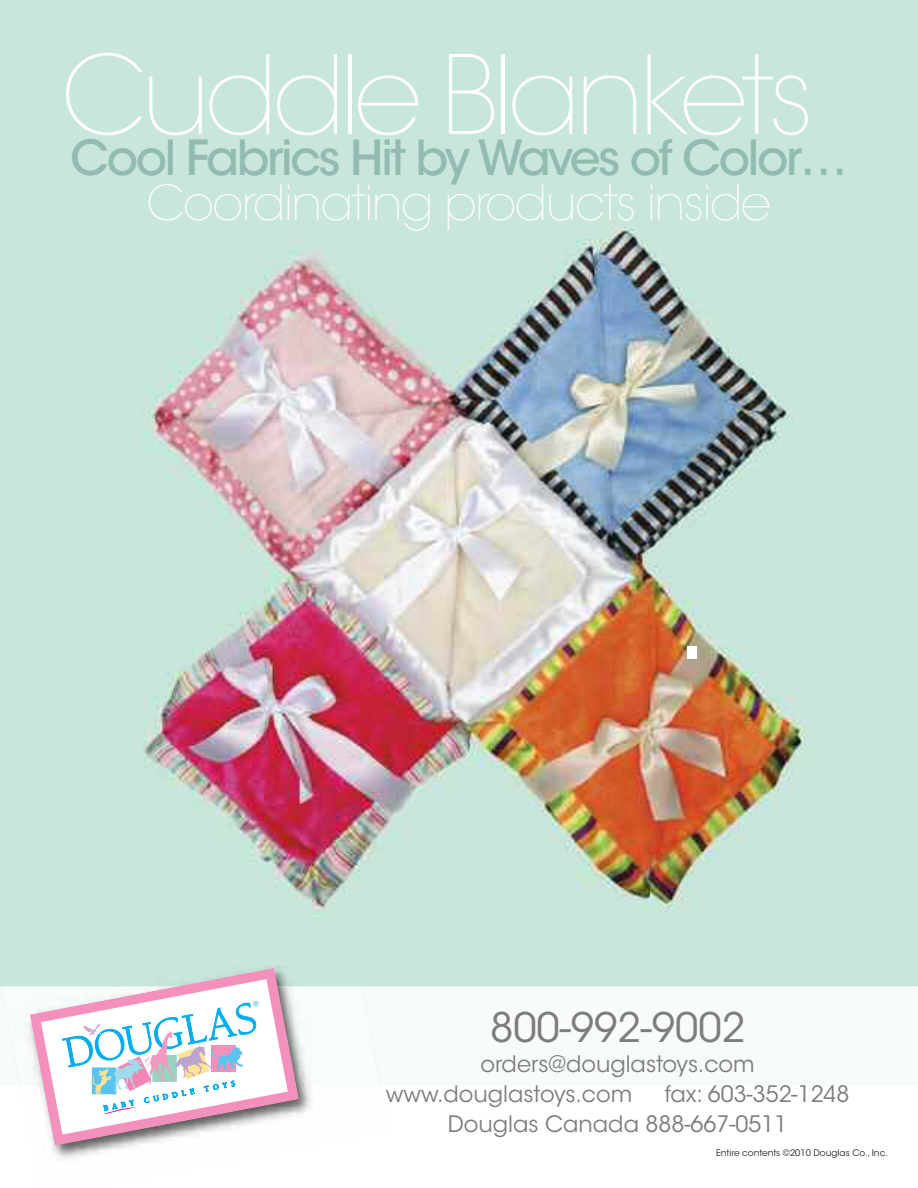
<style>
.page{position:relative;width:918px;height:1188px;background:#fff}
.page>*{position:absolute;margin:0;border:0;box-sizing:border-box;transform-origin:0 0}
.t1{font:200 108px "ITC Avant Garde Std";letter-spacing:-.05em;color:#fff}
.t2{font:500 48px "ITC Avant Garde Std";letter-spacing:-.05em;color:#94bbb2}
.t3{font:200 48px "ITC Avant Garde Std";letter-spacing:-.03em;color:#fff}
.t4{font:40.5px "ITC Avant Garde Std";color:#7d7d7d}
.t5{font:22.5px/30px "ITC Avant Garde Std";color:#7d7d7d}
.t6{font:9px "ITC Avant Garde Std";color:#272627}
</style>
<div class="page">
<img style="left:0;top:0;width:918px;height:986px">
<div style="left:0;top:893px;width:362px;height:93px;background:#c8e6dc"></div>
<img style="left:52px;top:1086px;width:259px;height:72px">
<img style="left:1px;top:986px;width:380px;height:100px">
<svg style="left:30px;top:968px;width:269px;height:178px"></svg>
<div style="left:688px;top:646px;width:9px;height:13px;background:#fff"></div>
<svg style="left:34px;top:973px;width:259px;height:167px"></svg>
<h1 class="t1" style="left:62px;top:54px;width:754px">Cuddle Blankets</h1>
<h2 class="t2" style="left:70px;top:139px;width:779px">Cool Fabrics Hit by Waves of Color…</h2>
<h2 class="t3" style="left:147px;top:184px;width:626px">Coordinating products inside</h2>
<h3 class="t4" style="left:490px;top:1013px;width:257px">800-992-9002</h3>
<p class="t5" style="left:386px;top:1051px;width:371px;text-indent:95px">orders@douglastoys.com www.douglastoys.com</p>
<p class="t5" style="left:448px;top:1081px;width:403px;text-indent:217px">fax: 603-352-1248<br>Douglas Canada 888-667-0511</p>
<p class="t6" style="left:716px;top:1150px;width:173px">Entire contents ©2010 Douglas Co., Inc.</p>
</div>
